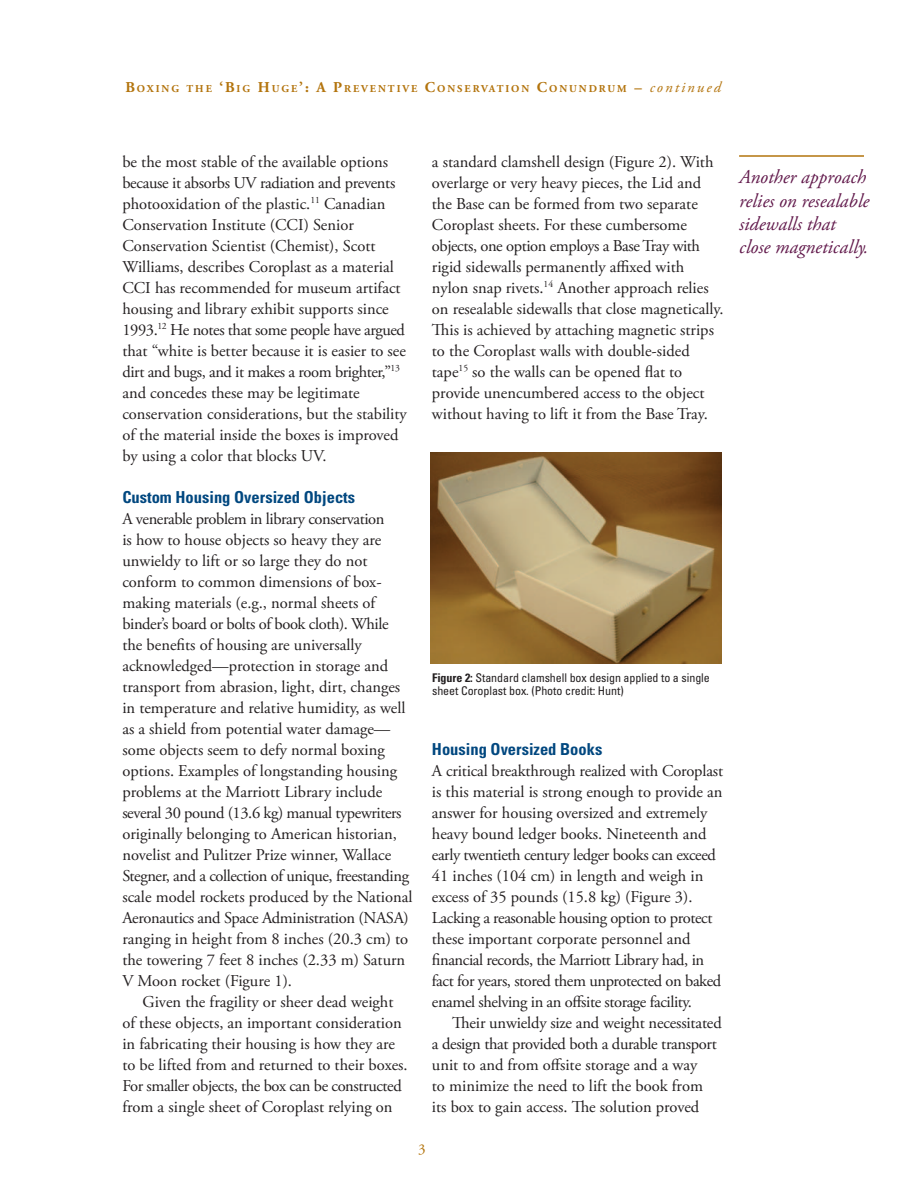
<style>
.page{position:relative;width:918px;height:1188px;background:#fff}
.page>*{position:absolute;margin:0;border:0;box-sizing:border-box;transform-origin:0 0}
.t1{font:italic 19.5px/23.4px "Adobe Garamond Pro";color:#621a4c}
.t2{font:16.5px/21px "Adobe Garamond Pro";color:#231f20}
.t3{font:700 condensed 16.5px "Univers";color:#00477f}
.t4{font:15px "Adobe Garamond Pro";color:#b3740d}
.t5{font:condensed 12px/12.8px "Univers";letter-spacing:-.005em;color:#231f20}
.t6{font:700 10.5px "Adobe Garamond Pro";letter-spacing:.185em;color:#b3740d}
.s1{font-size:15px}
.s2{font-weight:400;font-style:italic;font-size:15px}
.s3{font-weight:700}
</style>
<div class="page">
<hr style="left:739px;top:155px;width:125px;height:2px;background:#b3740d">
<img style="left:431px;top:452px;width:291px;height:212px">
<p class="t6" style="left:125px;top:82px;width:597px"><span class="s1">B</span>OXING THE <span class="s1">‘B</span>IG <span class="s1">H</span>UGE<span class="s1">’: A P</span>REVENTIVE <span class="s1">C</span>ONSERVATION <span class="s1">C</span>ONUNDRUM <span class="s1">–</span> <span class="s2">continued</span></p>
<p class="t2" style="left:122px;top:152px;width:286px">be the most stable of the available options because it absorbs UV radiation and prevents photooxidation of the plastic.<sup>11</sup> Canadian Conservation Institute (CCI) Senior Conservation Scientist (Chemist), Scott Williams, describes Coroplast as a material CCI has recommended for museum artifact housing and library exhibit supports since 1993.<sup>12</sup> He notes that some people have argued that “white is better because it is easier to see dirt and bugs, and it makes a room brighter,”<sup>13 </sup>and concedes these may be legitimate conservation considerations, but the stability of the material inside the boxes is improved by using a color that blocks UV.</p>
<p class="t3" style="left:122px;top:487px;width:234px">Custom Housing Oversized Objects</p>
<p class="t2" style="left:122px;top:509px;width:292px">A venerable problem in library conservation<br>is how to house objects so heavy they are unwieldy to lift or so large they do not conform to common dimensions of box&shy;making materials (e.g., normal sheets of binder’s board or bolts of book cloth). While the benefits of housing are universally acknowledged—protection in storage and transport from abrasion, light, dirt, changes in temperature and relative humidity, as well as a shield from potential water damage— some objects seem to defy normal boxing options. Examples of longstanding housing problems at the Marriott Library include several 30 pound (13.6 kg) manual typewriters originally belonging to American historian, novelist and Pulitzer Prize winner, Wallace Stegner, and a collection of unique, freestanding scale model rockets produced by the National Aeronautics and Space Administration (NASA) ranging in height from 8 inches (20.3 cm) to the towering 7 feet 8 inches (2.33 m) Saturn V Moon rocket (Figure 1).<br>Given the fragility or sheer dead weight<br>of these objects, an important consideration in fabricating their housing is how they are<br>to be lifted from and returned to their boxes.<br>For smaller objects, the box can be constructed from a single sheet of Coroplast relying on</p>
<p class="t2" style="left:432px;top:152px;width:293px">a standard clamshell design (Figure 2). With overlarge or very heavy pieces, the Lid and the Base can be formed from two separate Coroplast sheets. For these cumbersome objects, one option employs a Base Tray with rigid sidewalls permanently affixed with nylon snap rivets.<sup>14</sup> Another approach relies on resealable sidewalls that close magnetically.<br>This is achieved by attaching magnetic strips to the Coroplast walls with double-sided tape<sup>15</sup> so the walls can be opened flat to provide unencumbered access to the object without having to lift it from the Base Tray.</p>
<p class="t5" style="left:432px;top:672px;width:279px"><span class="s3">Figure 2:</span> Standard clamshell box design applied to a single sheet Coroplast box. (Photo credit: Hunt)</p>
<p class="t3" style="left:432px;top:739px;width:172px">Housing Oversized Books</p>
<p class="t2" style="left:432px;top:761px;width:293px">A critical breakthrough realized with Coroplast is this material is strong enough to provide an answer for housing oversized and extremely heavy bound ledger books. Nineteenth and early twentieth century ledger books can exceed 41 inches (104 cm) in length and weigh in excess of 35 pounds (15.8 kg) (Figure 3).<br>Lacking a reasonable housing option to protect these important corporate personnel and financial records, the Marriott Library had, in fact for years, stored them unprotected on baked enamel shelving in an offsite storage facility.</p>
<p class="t2" style="left:432px;top:1013px;width:291px;text-indent:20px">Their unwieldy size and weight necessitated a design that provided both a durable transport unit to and from offsite storage and a way<br>to minimize the need to lift the book from its box to gain access. The solution proved</p>
<p class="t4" style="left:418px;top:1140px;width:9px">3</p>
<p class="t1" style="left:739px;top:166px;width:132px">Another approach relies on resealable sidewalls that close magnetically.</p>
</div>
